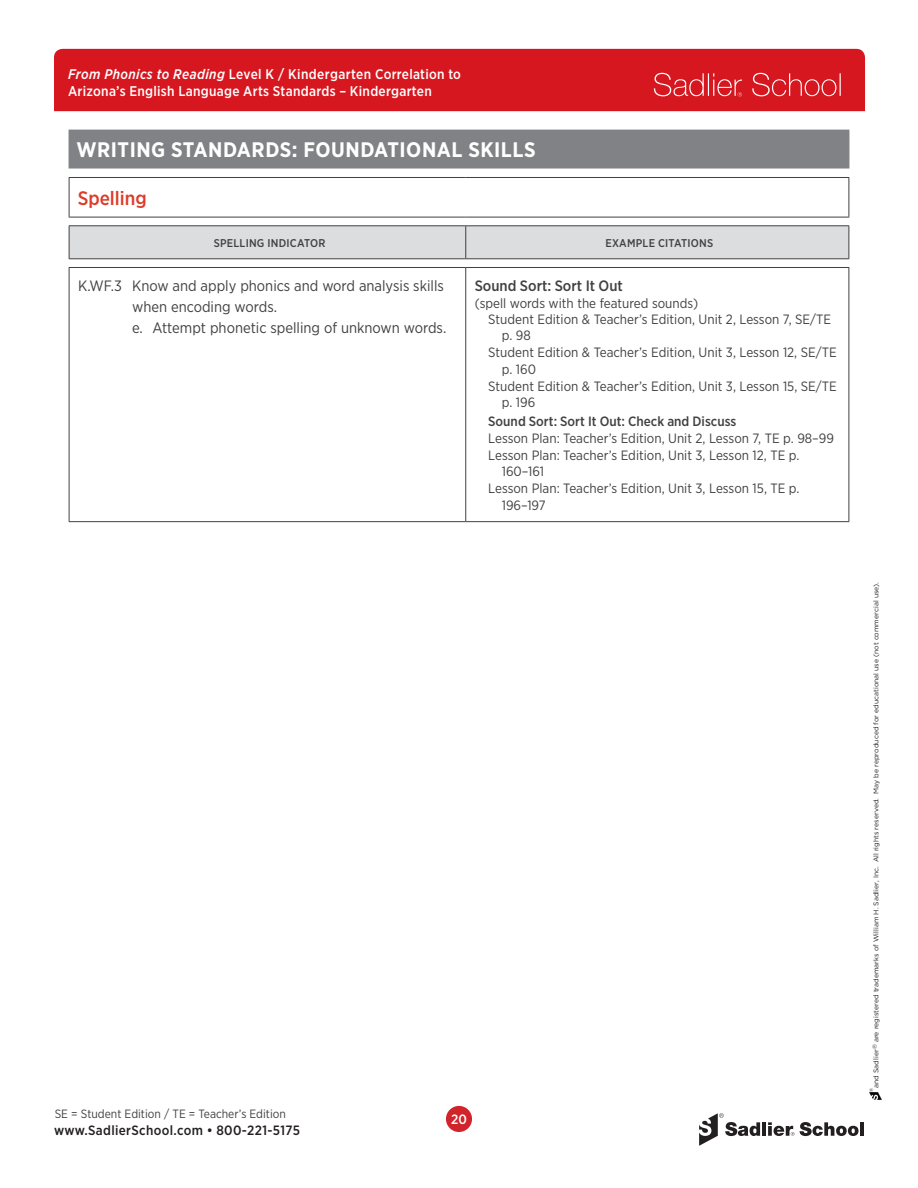
<style>
.page{position:relative;width:918px;height:1188px;background:#fff}
.page>*{position:absolute;margin:0;border:0;box-sizing:border-box;transform-origin:0 0}
.t1{font:700 21px "Gotham Narrow";letter-spacing:.025em;color:#fff}
.Strand{font:500 19.5px "Gotham Narrow";color:#dd3c2a}
.Standard_code_indent{font:15px/21px "Gotham Narrow";color:#414142}
.Standard_indent_lettered_1st{font:15px "Gotham Narrow";color:#414142}
.Lesson_Title{font:500 15px "Gotham Narrow";color:#414142}
.t2{font:500 14.1px "Gotham Narrow";letter-spacing:.02em;color:#fff}
.t3{font:500 13.95px "Gotham Narrow";letter-spacing:.02em;color:#fff}
.Locator{font:13.5px/16.2px "Gotham Narrow";color:#414142}
.Lesson_Title_lesson_plan{font:500 13.5px "Gotham Narrow";color:#414142}
.t4{font:500 13.5px "Gotham Narrow";letter-spacing:.025em;color:#231f20}
.Lesson_Note{font:13.5px "Gotham Narrow";color:#414142}
.t5{font:500 13.5px "Gotham Narrow";color:#fff}
.t6{font:12px "Gotham Narrow";color:#414142}
.Table_header{font:500 11.25px "Gotham Narrow";letter-spacing:.02em;color:#414142}
.t7{font:6.9px "Gotham";color:#231f20}
.t8{font:4.8px "Gotham";color:#231f20}
.s1{font-style:italic}
</style>
<div class="page">
<div style="left:54px;top:49px;width:811px;height:62px;background:#d7171f"></div>
<svg style="left:654px;top:73px;width:88px;height:24px;background:#dd3f45"></svg>
<svg style="left:752px;top:73px;width:89px;height:23px;background:#dd3b41"></svg>
<svg style="left:869px;top:1093px;width:13px;height:7px"></svg>
<svg style="left:699px;top:1113px;width:61px;height:33px"></svg>
<hr style="left:762px;top:1122px;width:4px;height:14px;background:#231f20">
<svg style="left:800px;top:1122px;width:59px;height:14px"></svg>
<hr style="left:860px;top:1122px;width:4px;height:14px;background:#231f20">
<svg style="left:768px;top:1122px;width:26px;height:14px"></svg>
<div style="left:446px;top:1106px;width:26px;height:26px;background:#d1232a;border-radius:50%"></div>
<div style="left:69px;top:130px;width:780px;height:38px;background:#808285"></div>
<hr style="left:69px;top:167px;width:780px;height:2px;background:#808285">
<div style="left:70px;top:226px;width:779px;height:32px;background:#dcdddf"></div>
<hr style="left:69px;top:225px;width:397px;height:1px;background:#414142">
<hr style="left:69px;top:226px;width:1px;height:32px;background:#414142">
<hr style="left:466px;top:225px;width:383px;height:1px;background:#414142">
<hr style="left:465px;top:226px;width:1px;height:32px;background:#414142">
<hr style="left:849px;top:226px;width:1px;height:32px;background:#414142">
<hr style="left:69px;top:267px;width:397px;height:1px;background:#414142">
<hr style="left:466px;top:267px;width:383px;height:1px;background:#414142">
<hr style="left:69px;top:177px;width:397px;height:1px;background:#414142">
<hr style="left:69px;top:178px;width:1px;height:39px;background:#414142">
<hr style="left:466px;top:177px;width:383px;height:1px;background:#414142">
<hr style="left:849px;top:178px;width:1px;height:39px;background:#414142">
<hr style="left:69px;top:217px;width:397px;height:1px;background:#414142">
<hr style="left:466px;top:217px;width:383px;height:1px;background:#414142">
<hr style="left:69px;top:258px;width:397px;height:1px;background:#414142">
<hr style="left:466px;top:258px;width:383px;height:1px;background:#414142">
<hr style="left:465px;top:268px;width:1px;height:253px;background:#414142">
<hr style="left:69px;top:268px;width:1px;height:253px;background:#414142">
<hr style="left:849px;top:268px;width:1px;height:253px;background:#414142">
<hr style="left:69px;top:521px;width:397px;height:1px;background:#414142">
<hr style="left:466px;top:521px;width:383px;height:1px;background:#414142">
<p class="t3" style="left:68px;top:65px;width:395px"><span class="s1">From Phonics to Reading</span> Level K / Kindergarten Correlation to</p>
<p class="t2" style="left:68px;top:82px;width:365px">Arizona’s English Language Arts Standards – Kindergarten</p>
<h1 class="t1" style="left:76px;top:137px;width:461px">WRITING STANDARDS: FOUNDATIONAL SKILLS</h1>
<p class="Strand" style="left:78px;top:186px;width:70px">Spelling</p>
<p class="Table_header" style="left:214px;top:236px;width:113px">SPELLING INDICATOR</p>
<p class="Table_header" style="left:606px;top:236px;width:109px">EXAMPLE CITATIONS</p>
<p class="Standard_code_indent" style="left:132px;top:275px;width:313px;text-indent:-54px">K.WF.3 Know and apply phonics and word analysis skills when encoding words.</p>
<p class="Standard_indent_lettered_1st" style="left:132px;top:319px;width:316px">e. Attempt phonetic spelling of unknown words.</p>
<p class="Lesson_Title" style="left:475px;top:277px;width:150px">Sound Sort: Sort It Out</p>
<p class="Lesson_Note" style="left:475px;top:295px;width:225px">(spell words with the featured sounds)</p>
<p class="Locator" style="left:502px;top:311px;width:331px;text-indent:-14px">Student Edition &amp; Teacher’s Edition, Unit 2, Lesson 7, SE/TE p. 98</p>
<p class="Locator" style="left:502px;top:344px;width:336px;text-indent:-14px">Student Edition &amp; Teacher’s Edition, Unit 3, Lesson 12, SE/TE p. 160</p>
<p class="Locator" style="left:502px;top:378px;width:337px;text-indent:-14px">Student Edition &amp; Teacher’s Edition, Unit 3, Lesson 15, SE/TE p. 196</p>
<p class="Lesson_Title_lesson_plan" style="left:488px;top:413px;width:250px">Sound Sort: Sort It Out: Check and Discuss</p>
<p class="Locator" style="left:488px;top:430px;width:347px">Lesson Plan: Teacher’s Edition, Unit 2, Lesson 7, TE p. 98–99</p>
<p class="Locator" style="left:502px;top:447px;width:299px;text-indent:-14px">Lesson Plan: Teacher’s Edition, Unit 3, Lesson 12, TE p.<br>160–161</p>
<p class="Locator" style="left:502px;top:480px;width:299px;text-indent:-14px">Lesson Plan: Teacher’s Edition, Unit 3, Lesson 15, TE p.<br>196–197</p>
<p class="t6" style="left:55px;top:1106px;width:233px">SE = Student Edition / TE = Teacher’s Edition</p>
<p class="t4" style="left:54px;top:1122px;width:248px">www.SadlierSchool.com • 800-221-5175</p>
<p class="t5" style="left:451px;top:1110px;width:17px">20</p>
<p class="t7" style="left:872px;top:1088px;width:507px;rotate:-90deg">and Sadlier<sup>®</sup> are registered trademarks of William H. Sadlier, Inc. All rights reserved. May be reproduced for educational use (not commercial use).</p>
<p class="t8" style="left:868px;top:1092px;width:6px;rotate:-90deg">®</p>
</div>
